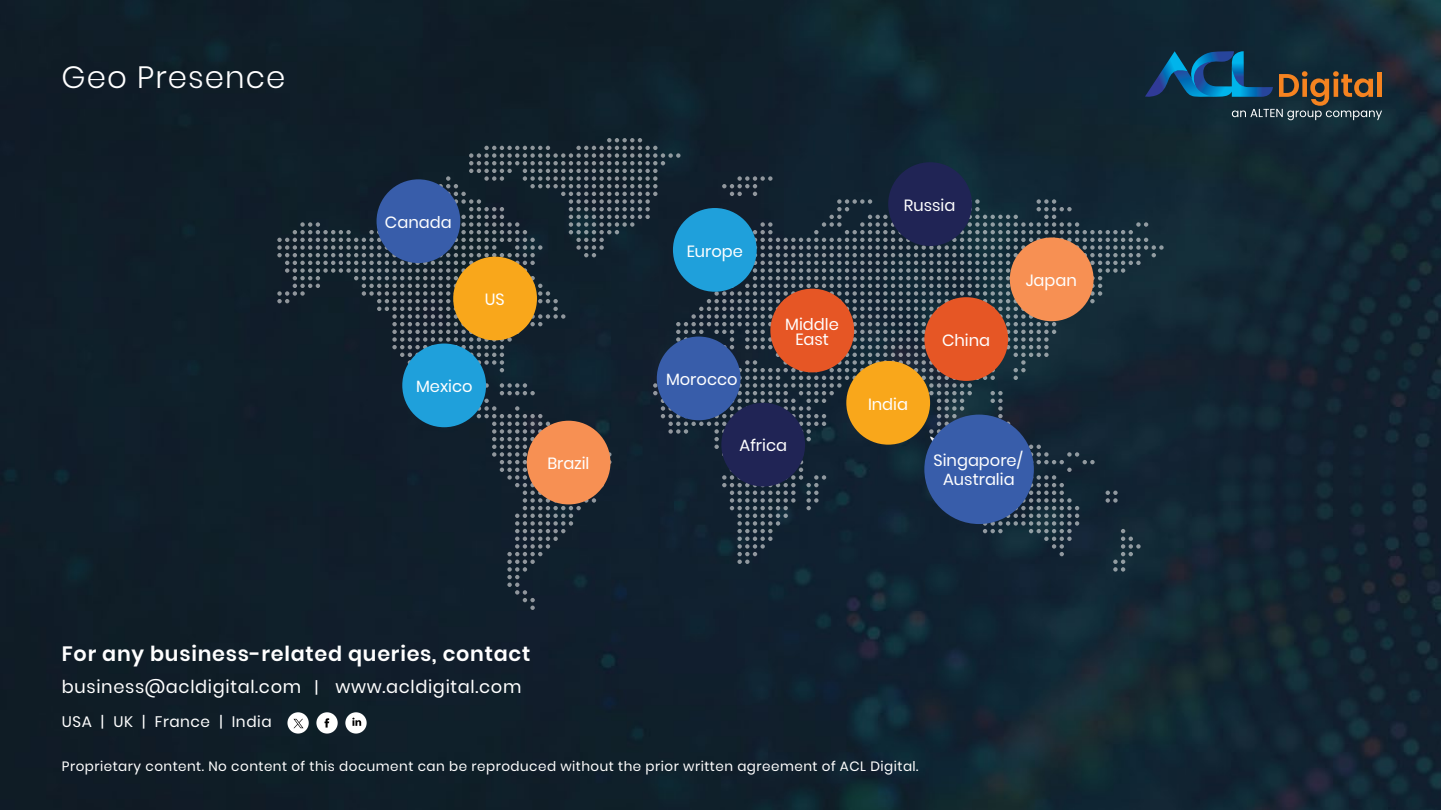
<style>
.page{position:relative;width:1441px;height:810px;background:#fff}
.page>*{position:absolute;margin:0;border:0;box-sizing:border-box;transform-origin:0 0}
.t1{font:300 30.75px "Poppins";letter-spacing:.035em;color:#fff}
.t2{font:600 20.77px "Poppins";letter-spacing:.035em;color:#fff}
.t3{font:17.85px "Poppins";letter-spacing:.035em;color:#fff}
.t4{font:16.27px/19.5px "Poppins";color:#fff;text-align:center}
.t5{font:15.23px "Poppins";letter-spacing:.035em;color:#fff}
.t6{font:13.5px "Poppins";letter-spacing:.035em;color:#fff}
.s1{font-size:16.2px}
</style>
<div class="page">
<img style="left:0;top:0;width:1440px;height:810px">
<svg style="left:1144px;top:51px;width:237px;height:69px;background:#27414e"></svg>
<svg style="left:287px;top:712px;width:22px;height:22px"></svg>
<div style="left:316px;top:712px;width:21px;height:22px;background:#fff;border-radius:50%"></div>
<div style="left:345px;top:712px;width:21px;height:22px;background:#fff;border-radius:50%"></div>
<svg style="left:352px;top:718px;width:9px;height:8px"></svg>
<svg style="left:324px;top:718px;width:5px;height:10px"></svg>
<svg style="left:277px;top:138px;width:886px;height:472px;background:#1a2a37"></svg>
<div style="left:376px;top:179px;width:84px;height:84px;background:#385daa;border-radius:50%"></div>
<div style="left:453px;top:257px;width:84px;height:83px;background:#f9a71b;border-radius:50%"></div>
<div style="left:402px;top:344px;width:84px;height:83px;background:#1fa0db;border-radius:50%"></div>
<div style="left:526px;top:421px;width:84px;height:83px;background:#f79053;border-radius:50%"></div>
<div style="left:656px;top:337px;width:84px;height:83px;background:#385daa;border-radius:50%"></div>
<div style="left:721px;top:403px;width:84px;height:84px;background:#202455;border-radius:50%"></div>
<div style="left:846px;top:361px;width:84px;height:84px;background:#f9a71b;border-radius:50%"></div>
<div style="left:924px;top:297px;width:84px;height:84px;background:#e65625;border-radius:50%"></div>
<div style="left:1009px;top:237px;width:84px;height:84px;background:#f79053;border-radius:50%"></div>
<div style="left:924px;top:415px;width:109px;height:109px;background:#385daa;border-radius:50%"></div>
<div style="left:770px;top:289px;width:84px;height:83px;background:#e65625;border-radius:50%"></div>
<div style="left:673px;top:208px;width:83px;height:84px;background:#1fa0db;border-radius:50%"></div>
<div style="left:888px;top:162px;width:83px;height:84px;background:#202455;border-radius:50%"></div>
<svg style="left:293px;top:719px;width:10px;height:9px"></svg>
<h1 class="t1" style="left:62px;top:59px;width:225px">Geo Presence</h1>
<p class="t4" style="left:385px;top:213px;width:68px">Canada</p>
<p class="t4" style="left:485px;top:290px;width:21px">US</p>
<p class="t4" style="left:416px;top:377px;width:58px">Mexico</p>
<p class="t4" style="left:547px;top:454px;width:43px">Brazil</p>
<h2 class="t2" style="left:62px;top:641px;width:470px">For any business-related queries, contact</h2>
<h3 class="t3" style="left:62px;top:677px;width:461px">business@acldigital.com <span class="s1">|</span> www.acldigital.com</h3>
<p class="t5" style="left:62px;top:712px;width:211px">USA | UK | France | India</p>
<p class="t4" style="left:686px;top:241px;width:58px">Europe</p>
<p class="t4" style="left:666px;top:370px;width:73px">Morocco</p>
<p class="t4" style="left:785px;top:317px;width:55px;line-height:14.6px">Middle<br>East</p>
<p class="t4" style="left:739px;top:436px;width:49px">Africa</p>
<p class="t4" style="left:903px;top:196px;width:53px">Russia</p>
<p class="t4" style="left:868px;top:394px;width:42px">India</p>
<p class="t4" style="left:942px;top:331px;width:50px">China</p>
<p class="t4" style="left:1025px;top:271px;width:53px">Japan</p>
<p class="t4" style="left:933px;top:450px;width:91px">Singapore/<br>Australia</p>
<p class="t6" style="left:62px;top:758px;width:858px">Proprietary content. No content of this document can be reproduced without the prior written agreement of ACL Digital.</p>
</div>
